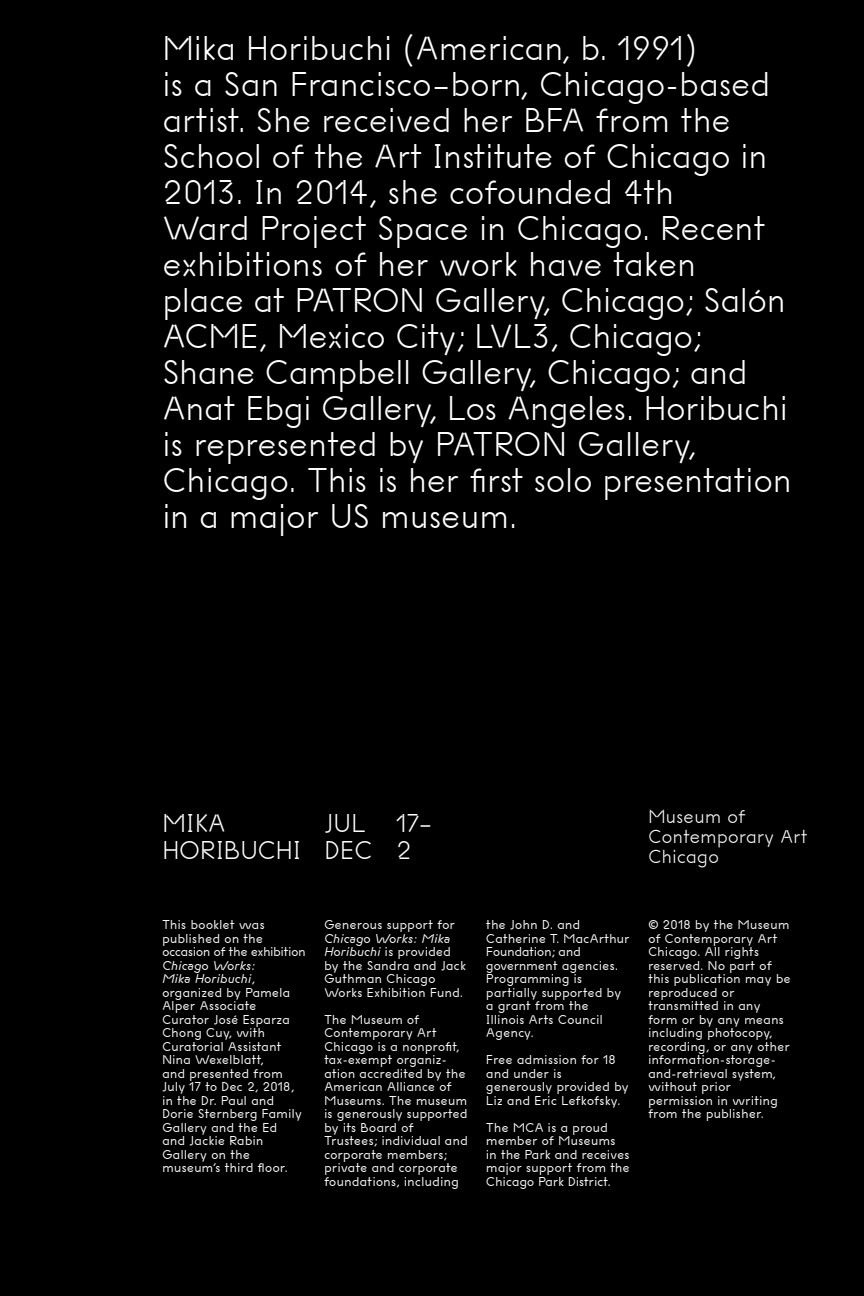
<style>
.page{position:relative;width:864px;height:1296px;background:#000}
.page>*{position:absolute;margin:0;border:0;box-sizing:border-box;transform-origin:0 0}
.t1{font:40px/36px "MCA Uten Ufive";letter-spacing:-.025em;color:#fff}
.t2{font:30px/27px "MCA Uten Ufive";letter-spacing:-.025em;color:#fff}
.t3{font:22px/20px "MCA Uten Ufive";letter-spacing:-.01em;color:#fff}
.t4{font:15px/13.4px "MCA Uten Usixpointfive";letter-spacing:-.01em;color:#fff}
.s1{font-style:italic}
</style>
<div class="page">
<p class="t1" style="left:162px;top:29px;width:632px">Mika Horibuchi (American, b. 1991)<br>is a San Francisco–born, Chicago-based artist. She received her BFA from the School of the Art Institute of Chicago in 2013. In 2014, she cofounded 4th<br>Ward Project Space in Chicago. Recent exhibitions of her work have taken<br>place at PATRON Gallery, Chicago; Salón ACME, Mexico City; LVL3, Chicago; Shane Campbell Gallery, Chicago; and Anat Ebgi Gallery, Los Angeles. Horibuchi is represented by PATRON Gallery, Chicago. This is her first solo presentation in a major US museum.</p>
<h2 class="t2" style="left:162px;top:810px;width:141px">MIKA<br>HORIBUCHI</h2>
<h2 class="t2" style="left:324px;top:810px;width:111px">JUL 17–<br>DEC 2</h2>
<h3 class="t3" style="left:648px;top:806px;width:161px">Museum of<br>Contemporary Art<br>Chicago</h3>
<p class="t4" style="left:162px;top:918px;width:145px">This booklet was published on the occasion of the exhibition</p>
<p class="t4" style="left:162px;top:959px;width:142px"><span class="s1">Chicago Works:<br>Mika Horibuchi</span>, organized by Pamela<br>Alper Associate<br>Curator José Esparza<br>Chong Cuy, with<br>Curatorial Assistant<br>Nina Wexelblatt,<br>and presented from<br>July 17 to Dec 2, 2018, in the Dr. Paul and<br>Dorie Sternberg Family<br>Gallery and the Ed and Jackie Rabin<br>Gallery on the museum’s third floor.</p>
<p class="t4" style="left:324px;top:918px;width:133px">Generous support for</p>
<p class="t4" style="left:324px;top:932px;width:144px"><span class="s1">Chicago Works: Mika<br>Horibuchi</span> is provided by the Sandra and Jack<br>Guthman Chicago<br>Works Exhibition Fund.</p>
<p class="t4" style="left:324px;top:1013px;width:145px">The Museum of<br>Contemporary Art<br>Chicago is a nonprofit, tax-exempt organiz&shy;ation accredited by the<br>American Alliance of<br>Museums. The museum is generously supported by its Board of<br>Trustees; individual and corporate members; private and corporate foundations, including</p>
<p class="t4" style="left:486px;top:918px;width:145px">the John D. and<br>Catherine T. MacArthur<br>Foundation; and government agencies.<br>Programming is partially supported by a grant from the<br>Illinois Arts Council<br>Agency.</p>
<p class="t4" style="left:486px;top:1053px;width:145px">Free admission for 18 and under is generously provided by<br>Liz and Eric Lefkofsky.</p>
<p class="t4" style="left:486px;top:1121px;width:145px">The MCA is a proud member of Museums in the Park and receives major support from the<br>Chicago Park District.</p>
<p class="t4" style="left:648px;top:918px;width:144px">© 2018 by the Museum of Contemporary Art<br>Chicago. All rights reserved. No part of this publication may be reproduced or transmitted in any form or by any means including photocopy, recording, or any other information-storage&shy;and-retrieval system, without prior permission in writing from the publisher.</p>
</div>
